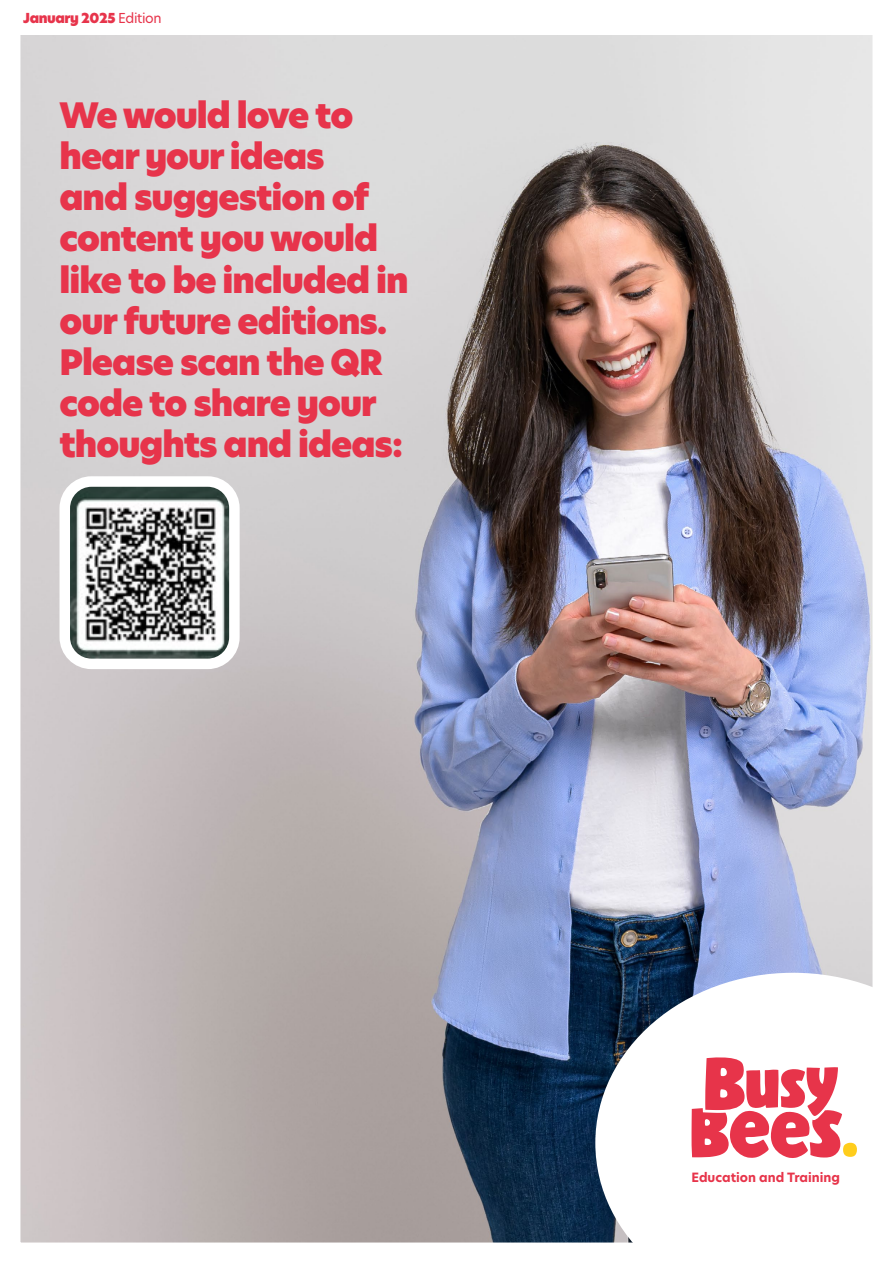
<style>
.page{position:relative;width:893px;height:1263px;background:#fff}
.page>*{position:absolute;margin:0;border:0;box-sizing:border-box;transform-origin:0 0}
.t1{font:34.35px/41.2px "Hero Junior Super";letter-spacing:-.03em;color:#e7344b}
.t2{font:13.5px "Hero Junior Super";letter-spacing:-.03em;color:#e7344b}
.t3{font:700 12.6px "Hero Junior";color:#e7344a}
.s1{font-family:"Hero Junior"}
</style>
<div class="page">
<img style="left:20px;top:35px;width:853px;height:1208px">
<p class="t2" style="left:23px;top:9px;width:140px">January 2025 <span class="s1">Edition</span></p>
<p class="t1" style="left:60px;top:95px;width:350px">We would love to hear your ideas<br>and suggestion of content you would like to be included in our future editions.<br>Please scan the QR code to share your thoughts and ideas:</p>
<p class="t3" style="left:691px;top:1169px;width:150px">Education and Training</p>
</div>
